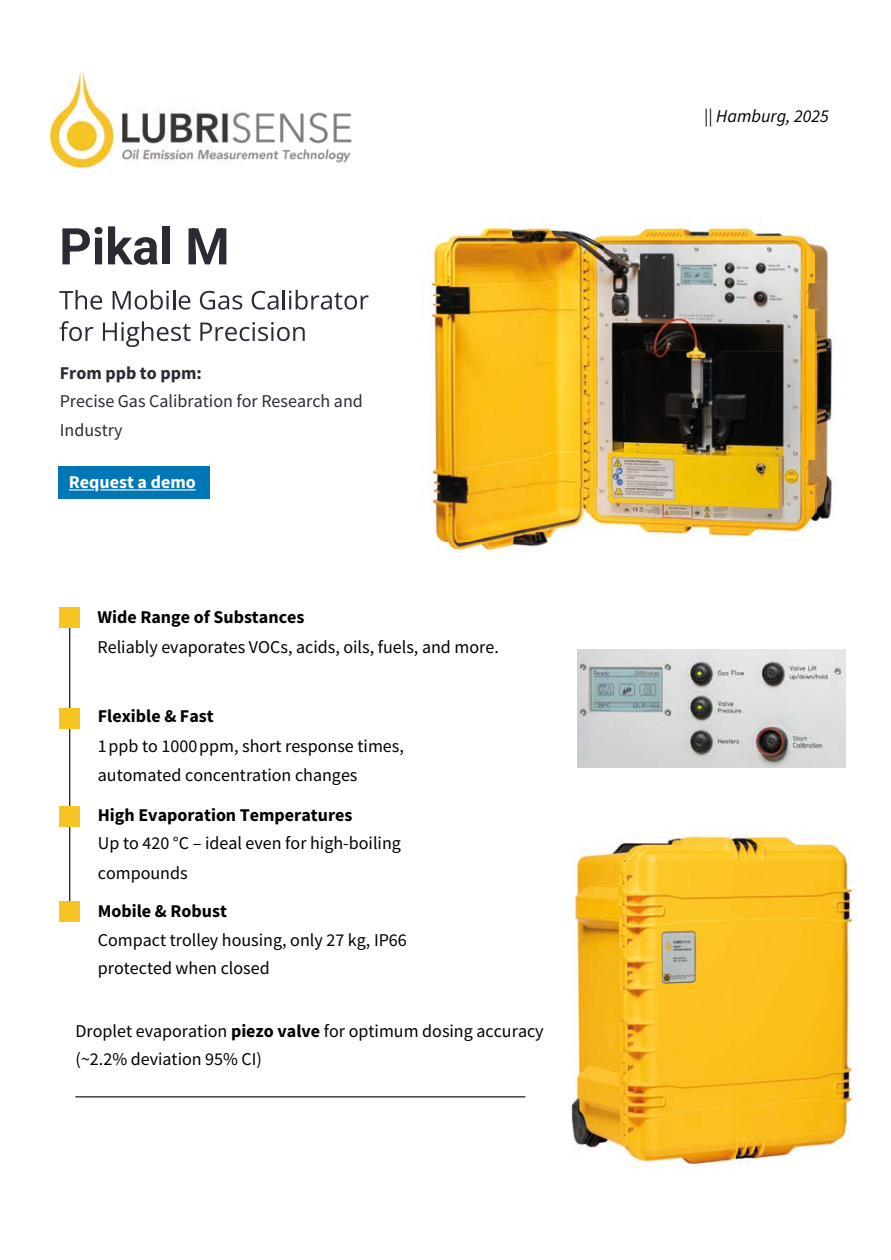
<style>
.page{position:relative;width:891px;height:1260px;background:#fff}
.page>*{position:absolute;margin:0;border:0;box-sizing:border-box;transform-origin:0 0}
.t1{font:18px/28px "Source Sans Pro";color:#000}
.t2{font:700 18px "Source Sans Pro";color:#000}
.t3{font:18px/29.2px "Source Sans Pro";color:#2b2b35}
.t4{font:italic 18px "Source Sans Pro";color:#000}
.t5{font:700 18px "Source Sans Pro";color:#2b2b35}
.t6{font:700 18px "Source Sans Pro";color:#fff}
.s1{font-weight:700}
</style>
<div class="page">
<hr style="left:69px;top:620px;width:1px;height:291px;background:#000">
<svg style="left:62px;top:226px;width:96px;height:39px"></svg>
<div style="left:163px;top:226px;width:7px;height:38px;background:#2b2b35"></div>
<svg style="left:189px;top:228px;width:37px;height:36px"></svg>
<svg style="left:59px;top:290px;width:43px;height:20px"></svg>
<svg style="left:113px;top:290px;width:77px;height:20px"></svg>
<svg style="left:200px;top:291px;width:42px;height:19px"></svg>
<svg style="left:252px;top:290px;width:117px;height:20px"></svg>
<svg style="left:60px;top:321px;width:33px;height:20px"></svg>
<svg style="left:103px;top:321px;width:88px;height:26px"></svg>
<svg style="left:200px;top:322px;width:105px;height:19px"></svg>
<div style="left:58px;top:466px;width:152px;height:32px;background:#0077b5"></div>
<div style="left:60px;top:608px;width:20px;height:20px;background:#f6c522"></div>
<div style="left:60px;top:807px;width:20px;height:20px;background:#f6c522"></div>
<div style="left:60px;top:901px;width:20px;height:20px;background:#f6c522"></div>
<hr style="left:75px;top:1096px;width:450px;height:1px;background:#000">
<div style="left:60px;top:709px;width:20px;height:20px;background:#f6c522"></div>
<hr style="left:100px;top:489px;width:96px;height:1px;background:#fff">
<svg style="left:69px;top:489px;width:25px;height:1px"></svg>
<img style="left:429px;top:222px;width:407px;height:330px">
<img style="left:577px;top:649px;width:269px;height:118px">
<img style="left:543px;top:834px;width:311px;height:331px">
<svg style="left:543px;top:1029px;width:1px;height:12px"></svg>
<img style="left:51px;top:72px;width:301px;height:96px">
<p class="t5" style="left:60px;top:361px;width:144px">From ppb to ppm:</p>
<p class="t3" style="left:60px;top:386px;width:305px">Precise Gas Calibration for Research and<br>Industry</p>
<p class="t6" style="left:69px;top:471px;width:128px">Request a demo</p>
<p class="t2" style="left:98px;top:606px;width:208px">Wide Range of Substances</p>
<p class="t1" style="left:98px;top:632px;width:403px">Reliably evaporates VOCs, acids, oils, fuels, and more.</p>
<p class="t2" style="left:98px;top:705px;width:117px">Flexible &amp; Fast</p>
<p class="t1" style="left:98px;top:730px;width:308px;line-height:29.2px">1ppb to 1000ppm, short response times, automated concentration changes</p>
<p class="t2" style="left:98px;top:804px;width:256px">High Evaporation Temperatures</p>
<p class="t1" style="left:98px;top:828px;width:305px;line-height:29.2px">Up to 420 °C – ideal even for high-boiling compounds</p>
<p class="t2" style="left:98px;top:899px;width:131px">Mobile &amp; Robust</p>
<p class="t1" style="left:98px;top:926px;width:311px">Compact trolley housing, only 27 kg, IP66 protected when closed</p>
<p class="t1" style="left:76px;top:1017px;width:470px">Droplet evaporation <span class="s1">piezo valve</span> for optimum dosing accuracy (~2.2% deviation 95% CI)</p>
<p class="t4" style="left:704px;top:104px;width:126px">|| Hamburg, 2025</p>
</div>
